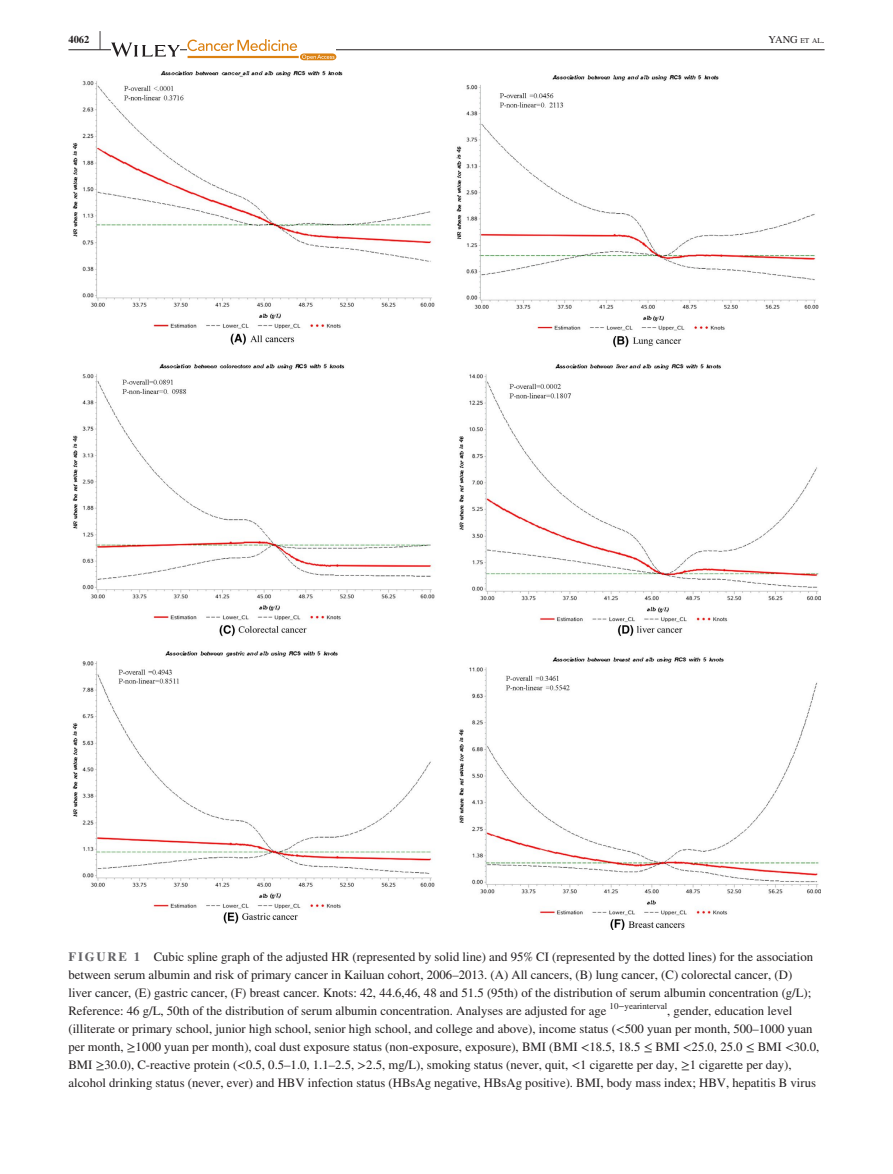
<style>
.page{position:relative;width:893px;height:1174px;background:#fff}
.page>*{position:absolute;margin:0;border:0;box-sizing:border-box;transform-origin:0 0}
.t1{font:700 25.95px "STIX";color:#231f20;scale:.36 1}
.t2{font:12.75px/18px "STIX";color:#231f20}
.t3{font:10.5px "STIX";color:#231f20}
.t4{font:700 10.5px "STIX";color:#231f20}
.s1{font-size:7.35px}
.s2{font-weight:700;color:#636366}
</style>
<div class="page">
<hr style="left:68px;top:49px;width:756px;height:1px;background:#231f20">
<svg style="left:111px;top:43px;width:69px;height:14px"></svg>
<svg style="left:187px;top:39px;width:149px;height:21px"></svg>
<img style="left:72px;top:71px;width:749px;height:858px">
<p class="t4" style="left:68px;top:33px;width:22px">4062</p>
<h1 class="t1" style="left:99px;top:25px;width:7px">|</h1>
<p class="t3" style="left:768px;top:32px;width:58px">YANG <span class="s1">et al</span>.</p>
<p class="t2" style="left:68px;top:948px;width:752px"><span class="s2">FIGURE 1</span> Cubic spline graph of the adjusted HR (represented by solid line) and 95% CI (represented by the dotted lines) for the association between serum albumin and risk of primary cancer in Kailuan cohort, 2006–2013. (A) All cancers, (B) lung cancer, (C) colorectal cancer, (D)<br>liver cancer, (E) gastric cancer, (F) breast cancer. Knots: 42, 44.6,46, 48 and 51.5 (95th) of the distribution of serum albumin concentration (g/L); Reference: 46 g/L, 50th of the distribution of serum albumin concentration. Analyses are adjusted for age <sup>10−yearinterval</sup>, gender, education level (illiterate or primary school, junior high school, senior high school, and college and above), income status (&lt;500 yuan per month, 500–1000 yuan per month, ≥1000 yuan per month), coal dust exposure status (non-exposure, exposure), BMI (BMI &lt;18.5, 18.5 ≤ BMI &lt;25.0, 25.0 ≤ BMI &lt;30.0, BMI ≥30.0), C-reactive protein (&lt;0.5, 0.5–1.0, 1.1–2.5, &gt;2.5, mg/L), smoking status (never, quit, &lt;1 cigarette per day, ≥1 cigarette per day), alcohol drinking status (never, ever) and HBV infection status (HBsAg negative, HBsAg positive). BMI, body mass index; HBV, hepatitis B virus</p>
</div>
